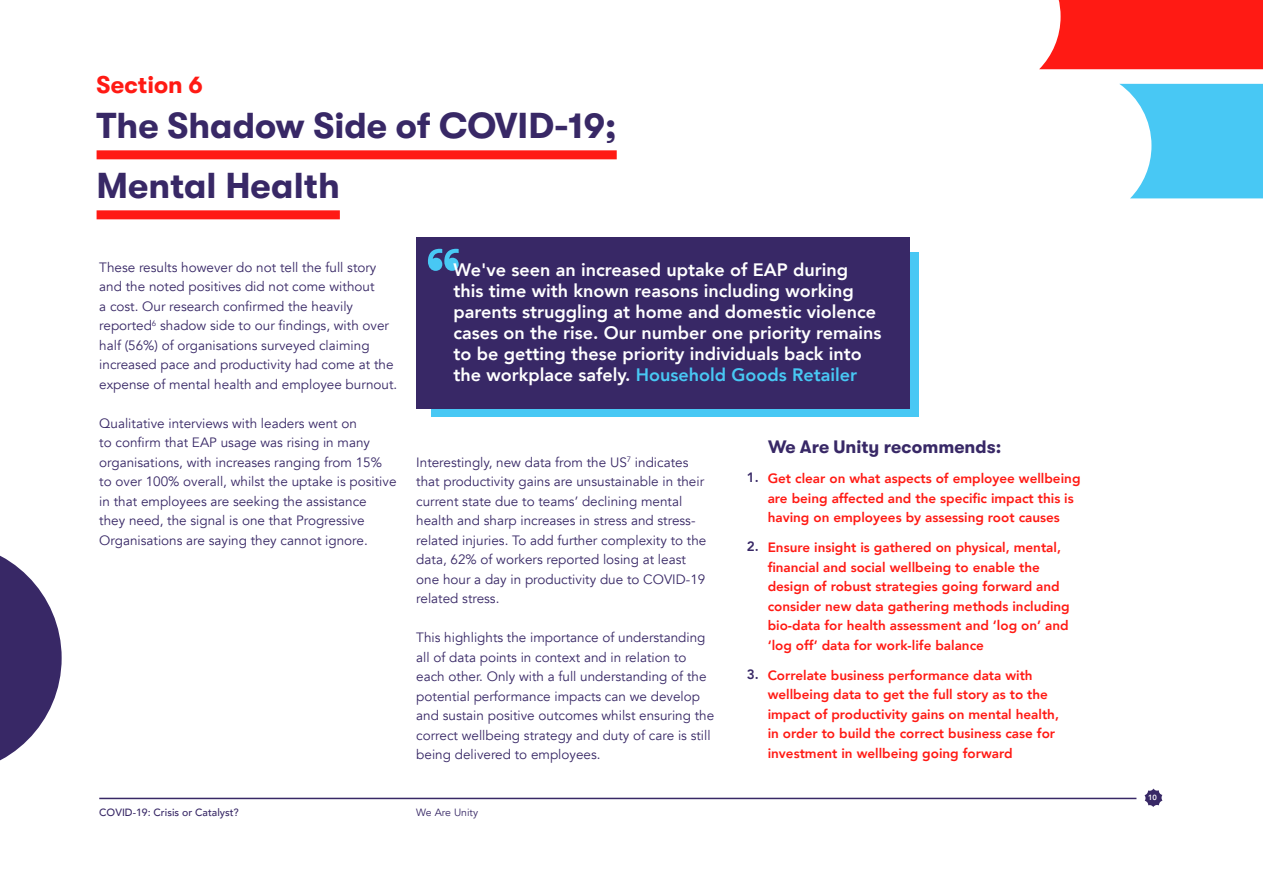
<style>
.page{position:relative;width:1263px;height:893px;background:#fff}
.page>*{position:absolute;margin:0;border:0;box-sizing:border-box;transform-origin:0 0}
.t1{font:700 36px/60px "GT Walsheim";color:#382866}
.t2{font:700 24px "GT Walsheim";color:#ff1a14}
.t3{font:800 18px/21px "Avenir";color:#fff}
.t4{font:700 18px "GT Walsheim";color:#382866}
.t5{font:13.5px/19.5px "Avenir";color:#382866}
.t6{font:800 13.5px/19.5px "Avenir";color:#ff1a14}
.t7{font:800 13.5px "Avenir";color:#382866}
.t8{font:500 10.5px "Avenir";color:#382866}
.t9{font:10.5px "Avenir";color:#382866}
.t10{font:800 7.5px "Avenir";color:#fff}
.s1{color:#48c8f4}
</style>
<div class="page">
<svg style="left:1144px;top:788px;width:18px;height:19px"></svg>
<hr style="left:99px;top:798px;width:1037px;height:1px;background:#382866">
<div style="left:431px;top:252px;width:488px;height:165px;background:#48c8f4"></div>
<div style="left:416px;top:237px;width:493px;height:171px;background:#382866"></div>
<div style="left:97px;top:150px;width:520px;height:9px;background:#ff1a14"></div>
<div style="left:97px;top:210px;width:243px;height:9px;background:#ff1a14"></div>
<svg style="left:1119px;top:84px;width:144px;height:114px"></svg>
<svg style="left:1039px;top:0;width:224px;height:69px;background:#ff2a25"></svg>
<svg style="left:0;top:555px;width:62px;height:206px"></svg>
<svg style="left:428px;top:249px;width:31px;height:22px"></svg>
<h2 class="t2" style="left:97px;top:72px;width:108px">Section 6</h2>
<h1 class="t1" style="left:97px;top:96px;width:522px">The Shadow Side of COVID-19;<br>Mental Health</h1>
<p class="t5" style="left:99px;top:258px;width:300px">These results however do not tell the full story and the noted positives did not come without<br>a cost. Our research confirmed the heavily reported<sup>6</sup> shadow side to our findings, with over half (56%) of organisations surveyed claiming increased pace and productivity had come at the expense of mental health and employee burnout.</p>
<p class="t5" style="left:99px;top:414px;width:299px">Qualitative interviews with leaders went on<br>to confirm that EAP usage was rising in many organisations, with increases ranging from 15% to over 100% overall, whilst the uptake is positive in that employees are seeking the assistance<br>they need, the signal is one that Progressive Organisations are saying they cannot ignore.</p>
<p class="t8" style="left:99px;top:804px;width:141px">COVID-19: Crisis or Catalyst?</p>
<p class="t3" style="left:453px;top:260px;width:429px">We've seen an increased uptake of EAP during this time with known reasons including working parents struggling at home and domestic violence cases on the rise. Our number one priority remains to be getting these priority individuals back into the workplace safely. <span class="s1">Household Goods Retailer</span></p>
<p class="t5" style="left:416px;top:452px;width:292px">Interestingly, new data from the US<sup>7</sup> indicates that productivity gains are unsustainable in their current state due to teams’ declining mental health and sharp increases in stress and stress&shy;related injuries. To add further complexity to the data, 62% of workers reported losing at least one hour a day in productivity due to COVID-19 related stress.</p>
<p class="t5" style="left:416px;top:628px;width:299px">This highlights the importance of understanding all of data points in context and in relation to each other. Only with a full understanding of the potential performance impacts can we develop and sustain positive outcomes whilst ensuring the correct wellbeing strategy and duty of care is still being delivered to employees.</p>
<p class="t9" style="left:416px;top:806px;width:63px">We Are Unity</p>
<p class="t7" style="left:747px;top:467px;width:13px">1.</p>
<p class="t7" style="left:747px;top:536px;width:13px">2.</p>
<p class="t7" style="left:747px;top:664px;width:13px">3.</p>
<h3 class="t4" style="left:768px;top:437px;width:235px">We Are Unity recommends:</h3>
<p class="t6" style="left:768px;top:469px;width:314px">Get clear on what aspects of employee wellbeing are being affected and the specific impact this is having on employees by assessing root causes</p>
<p class="t6" style="left:768px;top:538px;width:304px">Ensure insight is gathered on physical, mental, financial and social wellbeing to enable the design of robust strategies going forward and consider new data gathering methods including bio-data for health assessment and ‘log on’ and ‘log off’ data for work-life balance</p>
<p class="t6" style="left:768px;top:665px;width:293px">Correlate business performance data with wellbeing data to get the full story as to the impact of productivity gains on mental health, in order to build the correct business case for investment in wellbeing going forward</p>
<p class="t10" style="left:1148px;top:792px;width:10px">10</p>
</div>
